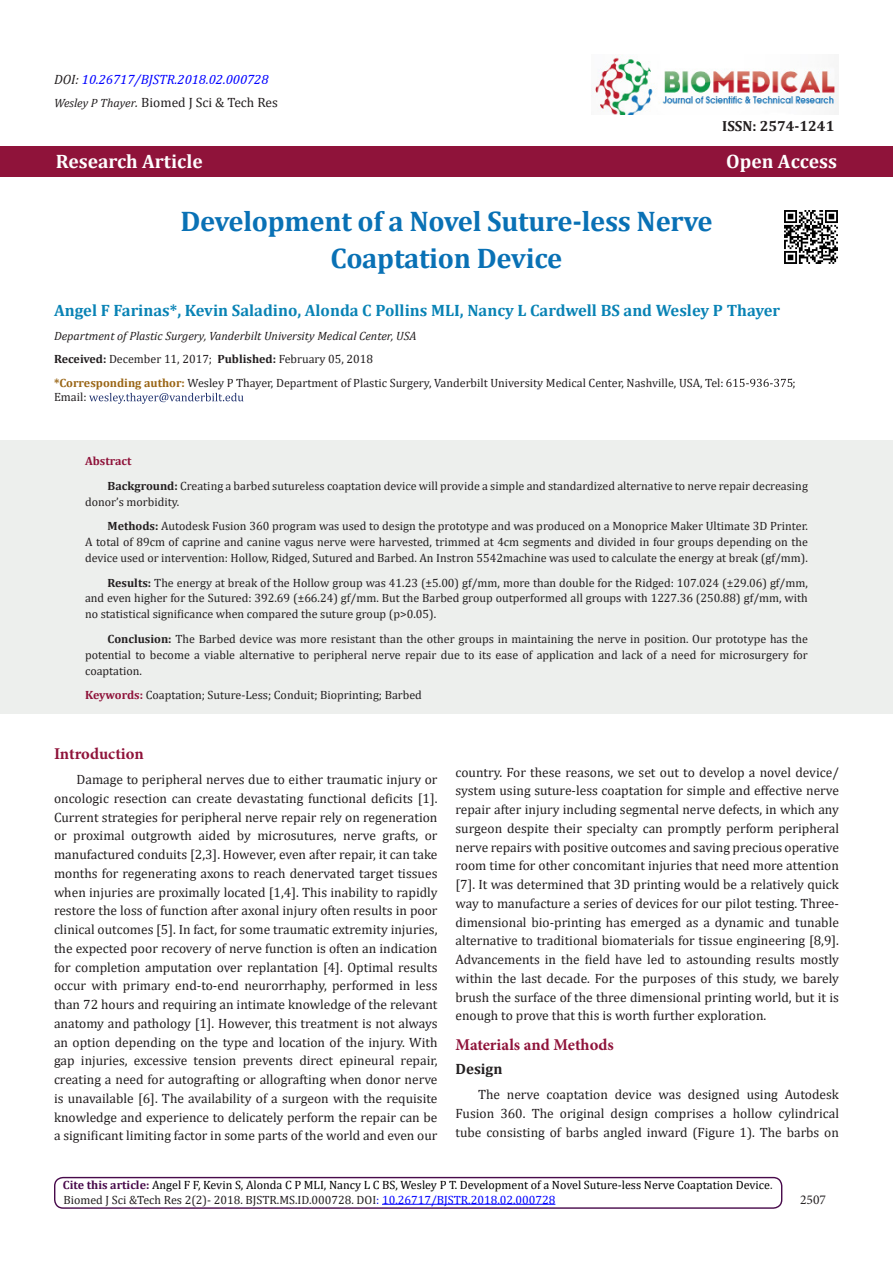
<style>
.page{position:relative;width:893px;height:1263px;background:#fff}
.page>*{position:absolute;margin:0;border:0;box-sizing:border-box;transform-origin:0 0}
.t1{font:700 28.5px/37.5px "Cambria";letter-spacing:-.01em;color:#0971b5;text-align:center}
.t2{font:700 19.5px "Cambria";color:#fff}
.t3{font:700 16.5px "Cambria";color:#0983b5}
.t4{font:700 16.5px "Minion Pro";color:#8f133a}
.t5{font:700 15px "Cambria";color:#231f20}
.t6{font:700 14.7px "Cambria";color:#231f20}
.t7{font:13.5px/18.8px "Cambria";color:#231f20;text-align:justify}
.t8{font:italic 13.5px "Cambria";color:#00f}
.t9{font:13.5px "Minion Pro";color:#231f20}
.t10{font:12px/15.8px "Cambria";color:#231f20;text-align:justify}
.t11{font:12px "Cambria";color:#000}
.t12{font:italic 12px "Cambria";color:#231f20}
.t13{font:700 12px "Cambria";color:#8f133a}
.s1{color:#231f20}
.s2{font-style:italic;font-size:12px}
.s3{font-style:italic}
.s4{font-weight:700}
.s5{font-weight:700;color:#996515}
.s6{font-weight:700;color:#8f133a}
.s7{font-weight:700;color:#480a4b}
.s8{color:#00f}
</style>
<div class="page">
<div style="left:0;top:146px;width:893px;height:31px;background:#8f133a"></div>
<svg style="left:726px;top:378px;width:66px;height:9px"></svg>
<svg style="left:89px;top:393px;width:155px;height:11px"></svg>
<img style="left:594px;top:54px;width:244px;height:60px">
<hr style="left:382px;top:1204px;width:173px;height:1px;background:#00f">
<div style="left:54px;top:1177px;width:728px;height:32px;border:1px solid #480a4b;border-radius:8px"></div>
<div style="left:0;top:440px;width:893px;height:273px;background:#edefed"></div>
<img style="left:784px;top:210px;width:54px;height:54px">
<p class="t8" style="left:54px;top:70px;width:216px"><span class="s1">DOI:</span> 10.26717/BJSTR.2018.02.000728</p>
<p class="t7" style="left:54px;top:93px;width:225px"><span class="s2">Wesley P Thayer</span><span class="s3">.</span> Biomed J Sci &amp; Tech Res</p>
<p class="t6" style="left:722px;top:116px;width:114px">ISSN: 2574-1241</p>
<p class="t2" style="left:56px;top:147px;width:148px">Research Article</p>
<p class="t2" style="left:726px;top:147px;width:112px">Open Access</p>
<p class="t1" style="left:180px;top:201px;width:534px">Development of a Novel Suture-less Nerve<br>Coaptation Device</p>
<p class="t3" style="left:54px;top:299px;width:727px">Angel F Farinas*, Kevin Saladino, Alonda C Pollins MLI, Nancy L Cardwell BS and Wesley P Thayer</p>
<p class="t12" style="left:54px;top:327px;width:364px">Department of Plastic Surgery, Vanderbilt University Medical Center, USA</p>
<p class="t10" style="left:54px;top:351px;width:321px"><span class="s4">Received:</span> December 11, 2017; <span class="s4">Published:</span> February 05, 2018</p>
<p class="t10" style="left:54px;top:375px;width:671px"><span class="s5">*Corresponding author:</span> Wesley P Thayer, Department of Plastic Surgery, Vanderbilt University Medical Center, Nashville, USA, Tel:</p>
<p class="t10" style="left:792px;top:375px;width:5px">;</p>
<p class="t10" style="left:54px;top:389px;width:34px">Email:</p>
<p class="t13" style="left:85px;top:453px;width:48px">Abstract</p>
<p class="t10" style="left:85px;top:478px;width:724px;text-indent:22px"><span class="s4">Background:</span> Creating a barbed sutureless coaptation device will provide a simple and standardized alternative to nerve repair decreasing donor’s morbidity.</p>
<p class="t10" style="left:85px;top:518px;width:724px;text-indent:22px"><span class="s4">Methods:</span> Autodesk Fusion 360 program was used to design the prototype and was produced on a Monoprice Maker Ultimate 3D Printer.<br>A total of 89cm of caprine and canine vagus nerve were harvested, trimmed at 4cm segments and divided in four groups depending on the device used or intervention: Hollow, Ridged, Sutured and Barbed. An Instron 5542machine was used to calculate the energy at break (gf/mm).</p>
<p class="t10" style="left:85px;top:575px;width:724px;text-indent:22px"><span class="s4">Results:</span> The energy at break of the Hollow group was 41.23 (±5.00) gf/mm, more than double for the Ridged: 107.024 (±29.06) gf/mm, and even higher for the Sutured: 392.69 (±66.24) gf/mm. But the Barbed group outperformed all groups with 1227.36 (250.88) gf/mm, with no statistical significance when compared the suture group (p&gt;0.05).</p>
<p class="t10" style="left:85px;top:631px;width:724px;text-indent:22px"><span class="s4">Conclusion:</span> The Barbed device was more resistant than the other groups in maintaining the nerve in position. Our prototype has the potential to become a viable alternative to peripheral nerve repair due to its ease of application and lack of a need for microsurgery for coaptation.</p>
<p class="t10" style="left:85px;top:687px;width:338px"><span class="s6">Keywords:</span> Coaptation; Suture-Less; Conduit; Bioprinting; Barbed</p>
<p class="t4" style="left:54px;top:742px;width:91px">Introduction</p>
<p class="t7" style="left:54px;top:770px;width:385px;text-indent:22px">Damage to peripheral nerves due to either traumatic injury or oncologic resection can create devastating functional deficits [1].<br>Current strategies for peripheral nerve repair rely on regeneration or proximal outgrowth aided by microsutures, nerve grafts, or manufactured conduits [2,3]. However, even after repair, it can take months for regenerating axons to reach denervated target tissues when injuries are proximally located [1,4]. This inability to rapidly restore the loss of function after axonal injury often results in poor clinical outcomes [5]. In fact, for some traumatic extremity injuries, the expected poor recovery of nerve function is often an indication for completion amputation over replantation [4]. Optimal results occur with primary end-to-end neurorrhaphy, performed in less than 72 hours and requiring an intimate knowledge of the relevant anatomy and pathology [1]. However, this treatment is not always an option depending on the type and location of the injury. With gap injuries, excessive tension prevents direct epineural repair, creating a need for autografting or allografting when donor nerve is unavailable [6]. The availability of a surgeon with the requisite knowledge and experience to delicately perform the repair can be a significant limiting factor in some parts of the world and even our</p>
<p class="t7" style="left:455px;top:763px;width:385px">country. For these reasons, we set out to develop a novel device/ system using suture-less coaptation for simple and effective nerve repair after injury including segmental nerve defects, in which any surgeon despite their specialty can promptly perform peripheral nerve repairs with positive outcomes and saving precious operative room time for other concomitant injuries that need more attention [7]. It was determined that 3D printing would be a relatively quick way to manufacture a series of devices for our pilot testing. Three&shy;dimensional bio-printing has emerged as a dynamic and tunable alternative to traditional biomaterials for tissue engineering [8,9].<br>Advancements in the field have led to astounding results mostly within the last decade. For the purposes of this study, we barely brush the surface of the three dimensional printing world, but it is enough to prove that this is worth further exploration.</p>
<p class="t4" style="left:455px;top:1033px;width:160px">Materials and Methods</p>
<p class="t5" style="left:455px;top:1059px;width:48px">Design</p>
<p class="t7" style="left:455px;top:1085px;width:385px;text-indent:22px">The nerve coaptation device was designed using Autodesk Fusion 360. The original design comprises a hollow cylindrical tube consisting of barbs angled inward (Figure 1). The barbs on</p>
<p class="t11" style="left:63px;top:1178px;width:711px"><span class="s7">Cite this article:</span> Angel F F, Kevin S, Alonda C P MLI, Nancy L C BS, Wesley P T. Development of a Novel Suture-less Nerve Coaptation Device<span class="s1">.</span></p>
<p class="t10" style="left:63px;top:1191px;width:494px">Biomed J Sci &amp;Tech Res 2(2)- 2018. BJSTR.MS.ID.000728. DOI<span class="s8">: 10.26717/BJSTR.2018.02.000728</span></p>
<p class="t9" style="left:800px;top:1191px;width:27px">2507</p>
</div>
